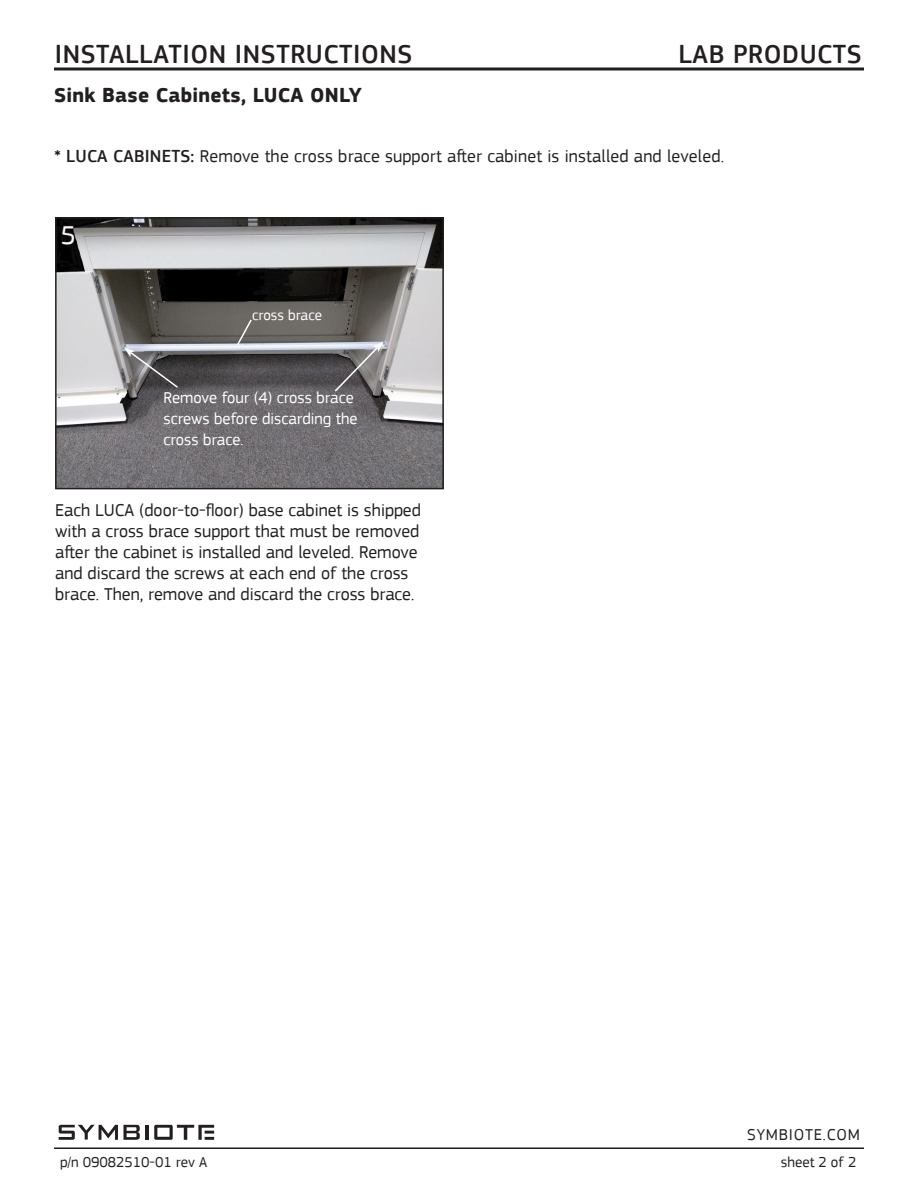
<style>
.page{position:relative;width:918px;height:1188px;background:#fff}
.page>*{position:absolute;margin:0;border:0;box-sizing:border-box;transform-origin:0 0}
.t1{font:500 27px "PF Square Sans Pro";letter-spacing:.02em;color:#231f20}
.t2{font:27px "PF Square Sans Pro";color:#fff}
._5-Product_Name_14PT{font:700 21px "PF Square Sans Pro";letter-spacing:.01em;color:#231f20}
._6-Product_Number_12{font:18px/21px "PF Square Sans Pro";color:#231f20}
.t3{font:16.5px/21px "PF Square Sans Pro";color:#fff}
.t4{font:16.5px "PF Square Sans Pro";letter-spacing:.05em;color:#231f20}
.t5{font:15px "PF Square Sans Pro";color:#231f20}
.t6{font:15px "PF Square Sans Pro";color:#fff}
.s1{font-weight:500}
</style>
<div class="page">
<hr style="left:54px;top:68px;width:810px;height:2px;background:#231f20">
<hr style="left:54px;top:1147px;width:810px;height:2px;background:#231f20">
<hr style="left:145px;top:1125px;width:4px;height:15px;background:#231f20">
<svg style="left:59px;top:1125px;width:81px;height:15px"></svg>
<svg style="left:154px;top:1125px;width:60px;height:15px"></svg>
<img style="left:58px;top:220px;width:383px;height:266px">
<div style="left:55px;top:217px;width:389px;height:272px;border:2px solid #231f20"></div>
<svg style="left:61px;top:217px;width:15px;height:42px"></svg>
<svg style="left:124px;top:348px;width:56px;height:41px;background:#6a696b"></svg>
<svg style="left:333px;top:342px;width:50px;height:51px;background:#7d7c7e"></svg>
<svg style="left:236px;top:318px;width:17px;height:29px"></svg>
<h1 class="t1" style="left:55px;top:39px;width:359px">INSTALLATION INSTRUCTIONS</h1>
<p class="_5-Product_Name_14PT" style="left:54px;top:83px;width:310px">Sink Base Cabinets, LUCA ONLY</p>
<h1 class="t1" style="left:678px;top:39px;width:185px">LAB PRODUCTS</h1>
<p class="_6-Product_Number_12" style="left:54px;top:146px;width:672px"><span class="s1">* LUCA CABINETS:</span> Remove the cross brace support after cabinet is installed and leveled.</p>
<p class="t2" style="left:61px;top:219px;width:17px">5</p>
<p class="t6" style="left:252px;top:306px;width:71px">cross brace</p>
<p class="t3" style="left:164px;top:388px;width:196px">Remove four (4) cross brace screws before discarding the cross brace.</p>
<p class="_6-Product_Number_12" style="left:55px;top:499px;width:367px">Each LUCA (door-to-floor) base cabinet is shipped with a cross brace support that must be removed after the cabinet is installed and leveled. Remove and discard the screws at each end of the cross brace. Then, remove and discard the cross brace.</p>
<p class="t4" style="left:747px;top:1125px;width:114px">SYMBIOTE.COM</p>
<p class="t5" style="left:60px;top:1153px;width:149px">p/n 09082510-01 rev A</p>
<p class="t5" style="left:781px;top:1153px;width:77px">sheet 2 of 2</p>
</div>
